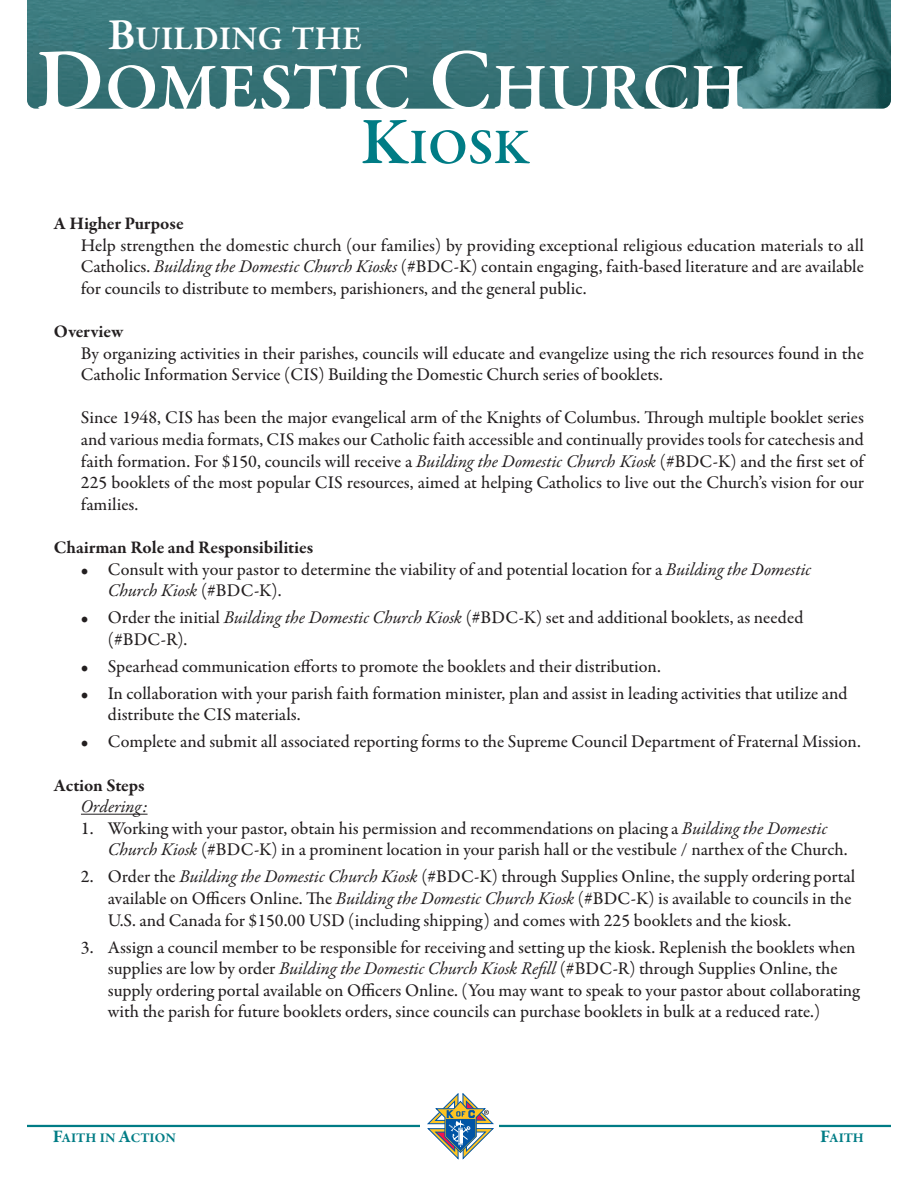
<style>
.page{position:relative;width:918px;height:1188px;background:#fff}
.page>*{position:absolute;margin:0;border:0;box-sizing:border-box;transform-origin:0 0}
.t1{font:600 67.5px "Garamond Premr Pro";color:#fff}
.t2{font:600 50.7px "Garamond Premr Pro";color:#007c85}
.t3{font:600 33.75px "Garamond Premr Pro";color:#fff}
.t4{font:500 18px/21.6px "Garamond Premr Pro";color:#231f20}
.t5{font:700 18px/21.6px "Garamond Premr Pro";letter-spacing:-.005em;color:#231f20;text-align:right}
.t6{font:700 13.5px "Garamond Premr Pro";color:#007c85}
.s1{font-size:45px}
.s2{font-size:90px}
.s3{font-size:67.5px}
.s4{font-weight:700}
.s5{font-weight:400;font-style:italic}
.s6{font-size:18px}
</style>
<div class="page">
<img style="left:27px;top:0;width:864px;height:109px">
<hr style="left:27px;top:1125px;width:864px;height:2px;background:#007c85">
<div style="left:421px;top:1090px;width:78px;height:70px;background:#fff"></div>
<svg style="left:427px;top:1093px;width:66px;height:66px"></svg>
<hr style="left:81px;top:814px;width:67px;height:1px;background:#231f20">
<p class="t3" style="left:108px;top:25px;width:256px"><span class="s1">B</span>UILDING THE</p>
<p class="t1" style="left:36px;top:62px;width:711px"><span class="s2">D</span>OMESTIC <span class="s2">C</span>HURCH</p>
<p class="t2" style="left:360px;top:127px;width:170px"><span class="s3">K</span>IOSK</p>
<p class="t4" style="left:81px;top:214px;width:785px;text-indent:-27px"><span class="s4">A Higher Purpose<br></span>Help strengthen the domestic church (our families) by providing exceptional religious education materials to all Catholics. <span class="s5">Building the Domestic Church Kiosks</span> (#BDC-K) contain engaging, faith-based literature and are available for councils to distribute to members, parishioners, and the general public.</p>
<p class="t4" style="left:81px;top:322px;width:785px;text-indent:-27px"><span class="s4">Overview<br></span>By organizing activities in their parishes, councils will educate and evangelize using the rich resources found in the<br>Catholic Information Service (CIS) Building the Domestic Church series of booklets.</p>
<p class="t4" style="left:81px;top:409px;width:785px;text-align:justify">Since 1948, CIS has been the major evangelical arm of the Knights of Columbus. Through multiple booklet series and various media formats, CIS makes our Catholic faith accessible and continually provides tools for catechesis and faith formation. For $150, councils will receive a <span class="s5">Building the Domestic Church Kiosk</span> (#BDC-K) and the first set of 225 booklets of the most popular CIS resources, aimed at helping Catholics to live out the Church’s vision for our families.</p>
<p class="t5" style="left:54px;top:538px;width:261px">Chairman Role and Responsibilities</p>
<p class="t4" style="left:108px;top:560px;width:705px;text-indent:-27px">• Consult with your pastor to determine the viability of and potential location for a <span class="s5">Building the Domestic<br>Church Kiosk</span> (#BDC-K).</p>
<p class="t4" style="left:108px;top:608px;width:697px;text-indent:-27px">• Order the initial <span class="s5">Building the Domestic Church Kiosk</span> (#BDC-K) set and additional booklets, as needed (#BDC-R).</p>
<p class="t4" style="left:81px;top:657px;width:581px">• Spearhead communication efforts to promote the booklets and their distribution.</p>
<p class="t4" style="left:108px;top:684px;width:741px;text-indent:-27px">• In collaboration with your parish faith formation minister, plan and assist in leading activities that utilize and distribute the CIS materials.</p>
<p class="t4" style="left:81px;top:733px;width:781px">• Complete and submit all associated reporting forms to the Supreme Council Department of Fraternal Mission.</p>
<p class="t5" style="left:54px;top:776px;width:95px">Action Steps<br><span class="s5">Ordering:</span></p>
<p class="t4" style="left:108px;top:819px;width:741px;text-indent:-27px">1. Working with your pastor, obtain his permission and recommendations on placing a <span class="s5">Building the Domestic<br>Church Kiosk</span> (#BDC-K) in a prominent location in your parish hall or the vestibule / narthex of the Church.</p>
<p class="t4" style="left:108px;top:868px;width:749px;text-indent:-27px">2. Order the <span class="s5">Building the Domestic Church Kiosk</span> (#BDC-K) through Supplies Online, the supply ordering portal available on Officers Online. The <span class="s5">Building the Domestic Church Kiosk</span> (#BDC-K) is available to councils in the<br>U.S. and Canada for $150.00 USD (including shipping) and comes with 225 booklets and the kiosk.</p>
<p class="t4" style="left:108px;top:938px;width:753px;text-indent:-27px">3. Assign a council member to be responsible for receiving and setting up the kiosk. Replenish the booklets when supplies are low by order <span class="s5">Building the Domestic Church Kiosk Refill</span> (#BDC-R) through Supplies Online, the supply ordering portal available on Officers Online. (You may want to speak to your pastor about collaborating with the parish for future booklets orders, since councils can purchase booklets in bulk at a reduced rate.)</p>
<p class="t6" style="left:53px;top:1132px;width:125px"><span class="s6">F</span>AITH IN <span class="s6">A</span>CTION</p>
<p class="t6" style="left:820px;top:1132px;width:45px"><span class="s6">F</span>AITH</p>
</div>
